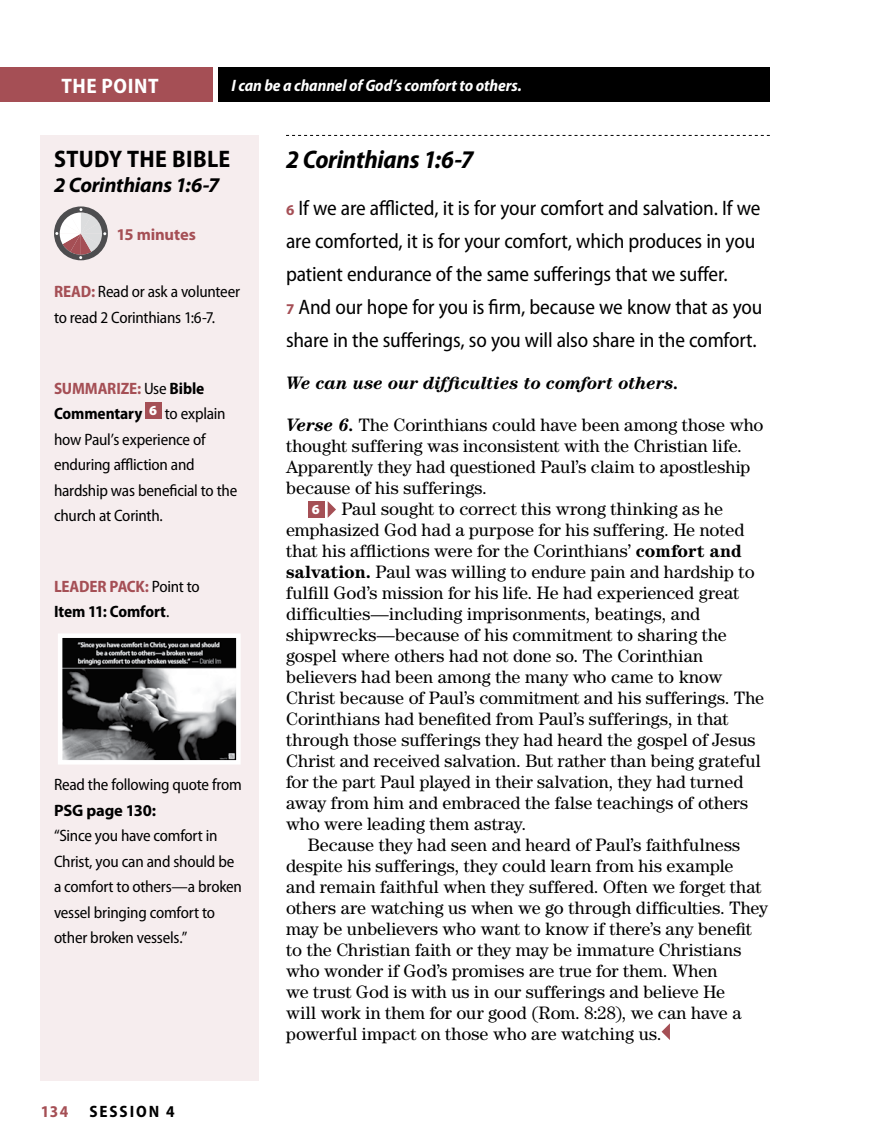
<style>
.page{position:relative;width:878px;height:1148px;background:#fff}
.page>*{position:absolute;margin:0;border:0;box-sizing:border-box;transform-origin:0 0}
.t1{font:italic 700 semi-condensed 25.5px "Myriad Pro";letter-spacing:-.01em;color:#000}
.t2{font:700 semi-condensed 24px "Myriad Pro";letter-spacing:.015em;color:#000}
.t3{font:semi-condensed 21px/33px "Myriad Pro";letter-spacing:-.01em;color:#000}
.t4{font:italic 700 21px "Myriad Pro";letter-spacing:-.01em;color:#000}
.t5{font:700 semi-condensed 21px "Myriad Pro";letter-spacing:.025em;color:#fff}
.t6{font:18px "Century Std";letter-spacing:.005em;color:#000}
.t7{font:italic 700 18px "Century Std";letter-spacing:-.01em;color:#000}
.t8{font:semi-condensed 16.5px/25.5px "Myriad Pro";letter-spacing:-.015em;color:#000}
.t9{font:700 semi-condensed 16.5px/25.5px "Myriad Pro";letter-spacing:-.005em;color:#000}
.t10{font:italic 700 semi-condensed 16.5px "Myriad Pro";letter-spacing:-.005em;color:#fff}
.t11{font:700 16.5px "Myriad Pro";letter-spacing:-.01em;color:#000}
.t12{font:700 16.5px "Myriad Pro";letter-spacing:-.01em;color:#a54f55}
.t13{font:700 semi-condensed 16.5px "Myriad Pro";color:#a54f55}
.s1{font-weight:700;color:#a54f55}
.s2{font-weight:700}
.s3{color:#a54f55}
.s4{font-weight:400}
.s5{font-weight:700;font-stretch:normal;font-size:15px;color:#a54f55}
.s6{font-weight:700;font-style:italic}
.s7{font-family:"Myriad Pro";font-weight:900;font-size:13.8px;color:#fff}
</style>
<div class="page">
<div style="left:0;top:68px;width:213px;height:34px;background:#a54f55"></div>
<div style="left:218px;top:68px;width:552px;height:34px;background:#000"></div>
<svg style="left:286px;top:135px;width:484px;height:1px"></svg>
<div style="left:308px;top:501px;width:16px;height:17px;background:#a54f55"></div>
<svg style="left:327px;top:501px;width:9px;height:17px"></svg>
<svg style="left:661px;top:1023px;width:9px;height:17px"></svg>
<div style="left:40px;top:135px;width:219px;height:945px;background:#f6edee"></div>
<div style="left:145px;top:402px;width:17px;height:17px;background:#a54f55"></div>
<svg style="left:54px;top:206px;width:54px;height:54px"></svg>
<svg style="left:58px;top:634px;width:183px;height:130px;background:#6d6d6e"></svg>
<p class="t5" style="left:62px;top:74px;width:98px">THE POINT</p>
<p class="t10" style="left:231px;top:76px;width:292px">I can be a channel of God’s comfort to others.</p>
<h2 class="t2" style="left:54px;top:145px;width:177px">STUDY THE BIBLE</h2>
<p class="t4" style="left:54px;top:173px;width:167px">2 Corinthians 1:6-7</p>
<p class="t12" style="left:116px;top:225px;width:81px">15 minutes</p>
<p class="t8" style="left:54px;top:279px;width:187px"><span class="s1">READ:</span> Read or ask a volunteer to read 2 Corinthians 1:6-7.</p>
<p class="t8" style="left:54px;top:375px;width:185px"><span class="s1">SUMMARIZE:</span> Use <span class="s2">Bible<br>Commentary</span> <sup>6</sup> to explain how Paul’s experience of enduring affliction and hardship was beneficial to the church at Corinth.</p>
<p class="t9" style="left:54px;top:574px;width:147px"><span class="s3">LEADER PACK:</span> <span class="s4">Point to<br></span>Item 11: Comfort<span class="s4">.</span></p>
<p class="t8" style="left:54px;top:772px;width:189px">Read the following quote from</p>
<p class="t11" style="left:54px;top:801px;width:104px">PSG page 130:</p>
<p class="t8" style="left:54px;top:823px;width:189px">“Since you have comfort in<br>Christ, you can and should be a comfort to others—a broken vessel bringing comfort to other broken vessels.”</p>
<p class="t13" style="left:40px;top:1102px;width:29px">134</p>
<p class="t9" style="left:89px;top:1099px;width:87px">Session 4</p>
<h1 class="t1" style="left:286px;top:146px;width:189px">2 Corinthians 1:6-7</h1>
<p class="t3" style="left:286px;top:192px;width:478px"><span class="s5">6</span> If we are afflicted, it is for your comfort and salvation. If we are comforted, it is for your comfort, which produces in you patient endurance of the same sufferings that we suffer.<br><span class="s5">7</span> And our hope for you is firm, because we know that as you share in the sufferings, so you will also share in the comfort.</p>
<p class="t7" style="left:286px;top:372px;width:394px">We can use our difficulties to comfort others.</p>
<p class="t6" style="left:286px;top:414px;width:479px"><span class="s6">Verse 6.</span> The Corinthians could have been among those who</p>
<p class="t6" style="left:286px;top:435px;width:457px">thought suffering was inconsistent with the Christian life.</p>
<p class="t6" style="left:286px;top:456px;width:466px">Apparently they had questioned Paul’s claim to apostleship</p>
<p class="t6" style="left:286px;top:477px;width:202px">because of his sufferings.</p>
<p class="t6" style="left:312px;top:498px;width:413px"><span class="s7">6</span> Paul sought to correct this wrong thinking as he</p>
<p class="t6" style="left:286px;top:519px;width:460px">emphasized God had a purpose for his suffering. He noted</p>
<p class="t6" style="left:286px;top:540px;width:457px">that his afflictions were for the Corinthians’ <span class="s2">comfort and</span></p>
<p class="t6" style="left:286px;top:561px;width:470px"><span class="s2">salvation.</span> Paul was willing to endure pain and hardship to</p>
<p class="t6" style="left:286px;top:582px;width:454px">fulfill God’s mission for his life. He had experienced great</p>
<p class="t6" style="left:286px;top:603px;width:415px">difficulties—including imprisonments, beatings, and</p>
<p class="t6" style="left:286px;top:624px;width:442px">shipwrecks—because of his commitment to sharing the</p>
<p class="t6" style="left:286px;top:645px;width:419px">gospel where others had not done so. The Corinthian</p>
<p class="t6" style="left:286px;top:666px;width:438px">believers had been among the many who came to know</p>
<p class="t6" style="left:286px;top:687px;width:479px">Christ because of Paul’s commitment and his sufferings. The</p>
<p class="t6" style="left:286px;top:708px;width:444px">Corinthians had benefited from Paul’s sufferings, in that</p>
<p class="t6" style="left:286px;top:729px;width:471px">through those sufferings they had heard the gospel of Jesus</p>
<p class="t6" style="left:286px;top:750px;width:476px">Christ and received salvation. But rather than being grateful</p>
<p class="t6" style="left:286px;top:771px;width:459px">for the part Paul played in their salvation, they had turned</p>
<p class="t6" style="left:286px;top:792px;width:463px">away from him and embraced the false teachings of others</p>
<p class="t6" style="left:286px;top:813px;width:242px">who were leading them astray.</p>
<p class="t6" style="left:308px;top:834px;width:434px">Because they had seen and heard of Paul’s faithfulness</p>
<p class="t6" style="left:286px;top:855px;width:449px">despite his sufferings, they could learn from his example</p>
<p class="t6" style="left:286px;top:876px;width:477px">and remain faithful when they suffered. Often we forget that</p>
<p class="t6" style="left:286px;top:897px;width:483px">others are watching us when we go through difficulties. They</p>
<p class="t6" style="left:286px;top:918px;width:467px">may be unbelievers who want to know if there’s any benefit</p>
<p class="t6" style="left:286px;top:939px;width:457px">to the Christian faith or they may be immature Christians</p>
<p class="t6" style="left:286px;top:960px;width:433px">who wonder if God’s promises are true for them. When</p>
<p class="t6" style="left:286px;top:981px;width:440px">we trust God is with us in our sufferings and believe He</p>
<p class="t6" style="left:286px;top:1002px;width:457px">will work in them for our good (Rom. 8:28), we can have a</p>
<p class="t6" style="left:286px;top:1023px;width:377px">powerful impact on those who are watching us.</p>
</div>
